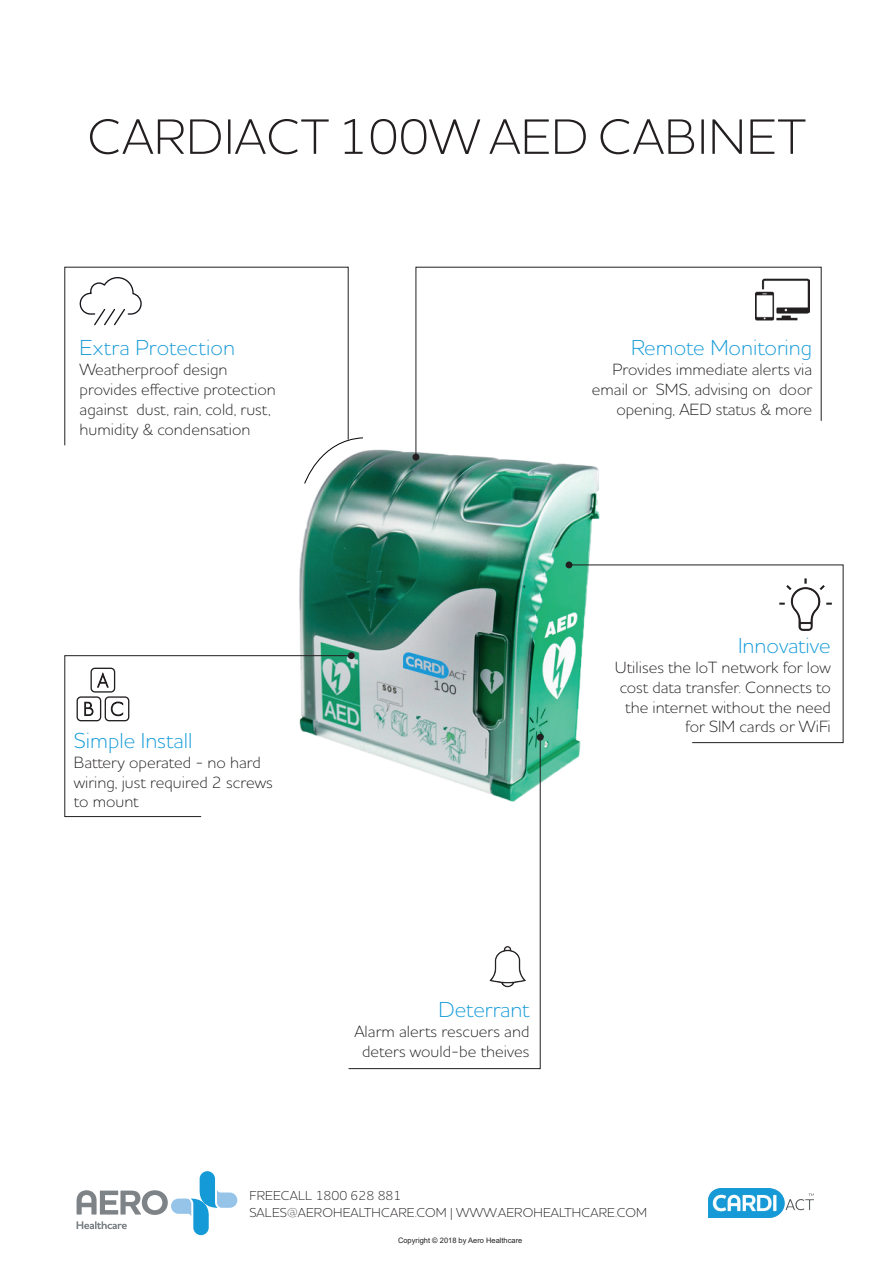
<style>
.page{position:relative;width:893px;height:1263px;background:#fff}
.page>*{position:absolute;margin:0;border:0;box-sizing:border-box;transform-origin:0 0}
.t1{font:300 50.55px "Houschka Pro";letter-spacing:.015em;color:#231f20}
.t2{font:300 22.05px "Houschka Pro";color:#159bd8}
.t3{font:300 22.05px "Houschka Pro";color:#169ad7}
.t4{font:300 16.5px/19.8px "Houschka Pro";color:#231f20}
.t5{font:300 13.2px/17.2px "Houschka Pro";letter-spacing:.015em;color:#231f20}
.t6{font:7.5px "Arial";color:#231f20}
</style>
<div class="page">
<img style="left:299px;top:449px;width:301px;height:334px">
<img style="left:708px;top:1189px;width:106px;height:28px">
<svg style="left:64px;top:266px;width:285px;height:180px"></svg>
<svg style="left:64px;top:655px;width:288px;height:162px"></svg>
<div style="left:348px;top:652px;width:7px;height:7px;background:#231f20;border-radius:50%"></div>
<svg style="left:568px;top:564px;width:276px;height:179px"></svg>
<div style="left:566px;top:561px;width:6px;height:7px;background:#231f20;border-radius:50%"></div>
<svg style="left:77px;top:1171px;width:160px;height:64px"></svg>
<svg style="left:415px;top:266px;width:407px;height:192px"></svg>
<div style="left:412px;top:454px;width:7px;height:7px;background:#231f20;border-radius:50%"></div>
<svg style="left:304px;top:437px;width:60px;height:47px"></svg>
<svg style="left:79px;top:276px;width:63px;height:50px"></svg>
<img style="left:756px;top:273px;width:53px;height:53px">
<div style="left:91px;top:668px;width:24px;height:25px;border:1px solid #231f20;border-radius:4px"></div>
<svg style="left:97px;top:672px;width:12px;height:16px"></svg>
<div style="left:77px;top:696px;width:24px;height:25px;border:1px solid #231f20;border-radius:4px"></div>
<svg style="left:84px;top:702px;width:9px;height:14px"></svg>
<div style="left:105px;top:696px;width:24px;height:25px;border:1px solid #231f20;border-radius:4px"></div>
<svg style="left:111px;top:702px;width:12px;height:14px"></svg>
<img style="left:779px;top:578px;width:54px;height:53px">
<svg style="left:348px;top:736px;width:193px;height:333px"></svg>
<div style="left:537px;top:734px;width:7px;height:7px;background:#231f20;border-radius:50%"></div>
<img style="left:485px;top:944px;width:44px;height:45px">
<svg style="left:521px;top:959px;width:10px;height:17px"></svg>
<svg style="left:481px;top:953px;width:33px;height:22px"></svg>
<h1 class="t1" style="left:87px;top:104px;width:720px">CARDIACT 100W AED CABINET</h1>
<h2 class="t3" style="left:80px;top:334px;width:157px">Extra Protection</h2>
<p class="t4" style="left:80px;top:359px;width:198px">Weatherproof design provides effective protection against dust, rain, cold, rust, humidity &amp; condensation</p>
<h2 class="t2" style="left:74px;top:726px;width:120px">Simple Install</h2>
<p class="t4" style="left:74px;top:752px;width:200px">Battery operated - no hard wiring, just required 2 screws to mount</p>
<h2 class="t2" style="left:631px;top:334px;width:183px">Remote Monitoring</h2>
<p class="t4" style="left:592px;top:359px;width:222px;text-align:right">Provides immediate alerts via email or SMS, advising on door opening, AED status &amp; more</p>
<h2 class="t2" style="left:738px;top:631px;width:94px">Innovative</h2>
<p class="t4" style="left:615px;top:657px;width:217px;text-align:right">Utilises the IoT network for low cost data transfer. Connects to the internet without the need for SIM cards or WiFi</p>
<h2 class="t2" style="left:438px;top:996px;width:92px">Deterrant</h2>
<p class="t4" style="left:354px;top:1021px;width:177px;text-align:center">Alarm alerts rescuers and deters would-be theives</p>
<p class="t5" style="left:249px;top:1186px;width:399px">FREECALL 1800 628 881<br>SALES@AEROHEALTHCARE.COM | WWW.AEROHEALTHCARE.COM</p>
<p class="t6" style="left:398px;top:1235px;width:126px">Copyright © 2018 by Aero Healthcare</p>
</div>
